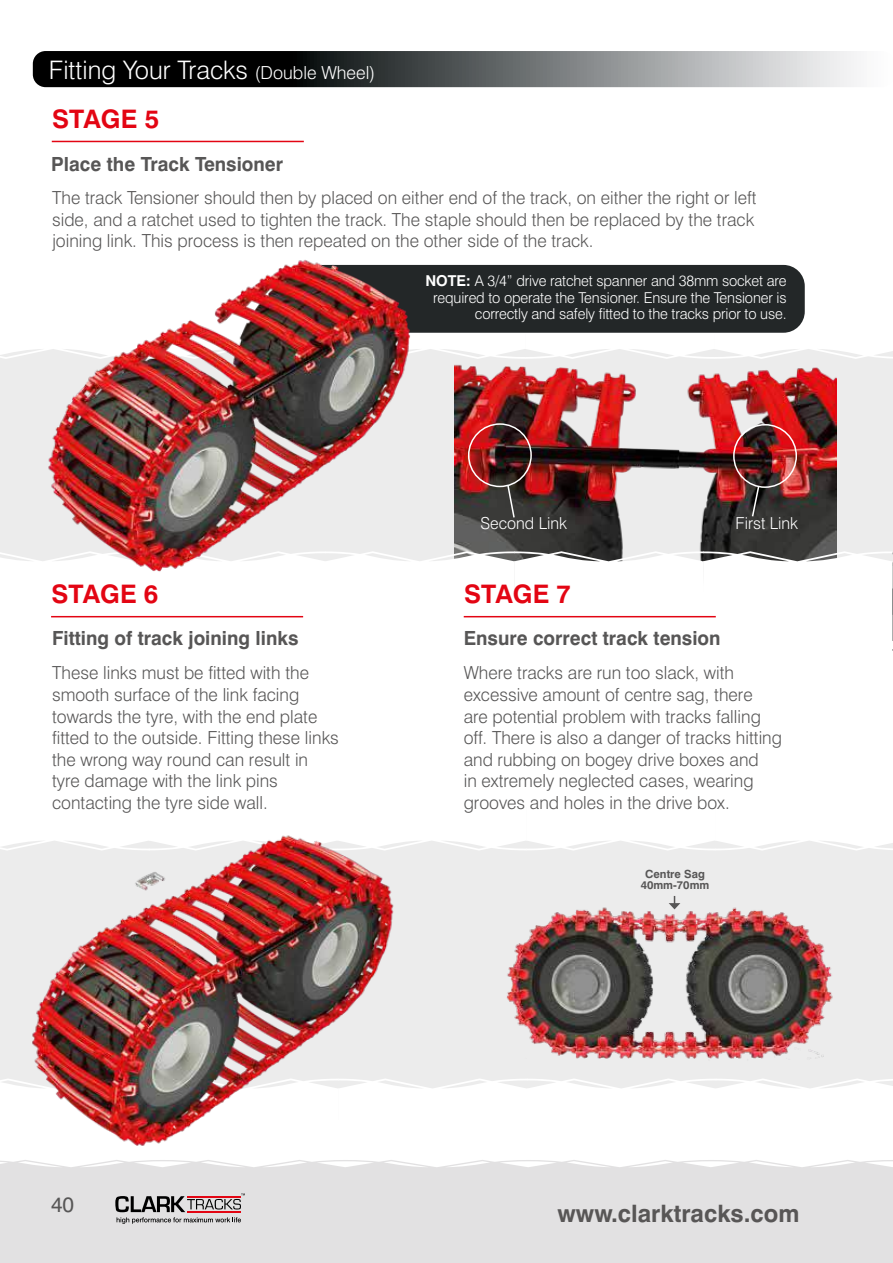
<style>
.page{position:relative;width:893px;height:1263px;background:#fff}
.page>*{position:absolute;margin:0;border:0;box-sizing:border-box;transform-origin:0 0}
.t1{font:300 25.5px "Swiss 721 BT";color:#fff}
.t2{font:700 25.5px "Swiss 721 BT";color:#e30513}
.t3{font:700 24px "Swiss 721 BT";color:#585656}
.t4{font:21px "Swiss 721 BT";color:#575656}
.t5{font:700 19.5px "Swiss 721 BT";color:#575656}
.t6{font:300 18px/21.6px "Swiss 721 BT";color:#575656}
.t7{font:300 16.5px "Swiss 721 BT";color:#fff}
.t8{font:300 15px/16.5px "Swiss 721 BT";letter-spacing:-.01em;color:#fff;text-align:right}
.t9{font:700 11.25px/10.5px "Swiss 721 BT";color:#575656;text-align:center}
.s1{font-size:18px}
.s2{font-weight:700}
</style>
<div class="page">
<div style="left:0;top:334px;width:893px;height:232px;background:#ececec"></div>
<img style="left:455px;top:364px;width:382px;height:187px">
<svg style="left:33px;top:51px;width:824px;height:36px;background:#585b5b"></svg>
<div style="left:0;top:808px;width:893px;height:312px;background:#ececec"></div>
<svg style="left:0;top:808px;width:893px;height:42px;background:#fdfdfd"></svg>
<div style="left:0;top:1079px;width:893px;height:41px;background:#fff"></div>
<svg style="left:0;top:316px;width:893px;height:43px"></svg>
<div style="left:303px;top:265px;width:502px;height:68px;background:#232728;border-radius:21px"></div>
<hr style="left:52px;top:141px;width:252px;height:1px;background:#e30513">
<img style="left:456px;top:903px;width:437px;height:196px">
<img style="left:19px;top:830px;width:390px;height:316px">
<svg style="left:0;top:551px;width:893px;height:100px"></svg>
<div style="left:468px;top:423px;width:64px;height:64px;border:2px solid #fff;border-radius:50%"></div>
<div style="left:733px;top:424px;width:64px;height:64px;border:2px solid #fff;border-radius:50%"></div>
<svg style="left:506px;top:484px;width:10px;height:35px"></svg>
<svg style="left:751px;top:485px;width:9px;height:33px"></svg>
<div style="left:0;top:1160px;width:893px;height:103px;background:#e2e1e2"></div>
<svg style="left:115px;top:1193px;width:130px;height:31px;background:#aea2a3"></svg>
<img style="left:46px;top:259px;width:378px;height:352px">
<svg style="left:669px;top:896px;width:11px;height:13px"></svg>
<h1 class="t1" style="left:49px;top:55px;width:328px">Fitting Your Tracks <span class="s1">(Double Wheel)</span></h1>
<h1 class="t2" style="left:52px;top:103px;width:108px">STAGE 5</h1>
<p class="t5" style="left:51px;top:153px;width:233px">Place the Track Tensioner</p>
<p class="t6" style="left:52px;top:187px;width:706px">The track Tensioner should then by placed on either end of the track, on either the right or left side, and a ratchet used to tighten the track. The staple should then be replaced by the track joining link. This process is then repeated on the other side of the track.</p>
<p class="t8" style="left:425px;top:273px;width:363px"><span class="s2">NOTE:</span> A 3/4” drive ratchet spanner and 38mm socket are required to operate the Tensioner. Ensure the Tensioner is correctly and safely fitted to the tracks prior to use.</p>
<p class="t7" style="left:480px;top:513px;width:88px">Second Link</p>
<p class="t7" style="left:736px;top:513px;width:64px">First Link</p>
<h1 class="t2" style="left:52px;top:579px;width:108px">STAGE 6</h1>
<h1 class="t2" style="left:464px;top:579px;width:108px">STAGE 7</h1>
<p class="t5" style="left:52px;top:626px;width:248px">Fitting of track joining links</p>
<p class="t6" style="left:52px;top:662px;width:288px">These links must be fitted with the smooth surface of the link facing towards the tyre, with the end plate fitted to the outside. Fitting these links the wrong way round can result in tyre damage with the link pins contacting the tyre side wall.</p>
<p class="t5" style="left:464px;top:626px;width:258px">Ensure correct track tension</p>
<p class="t6" style="left:464px;top:662px;width:320px">Where tracks are run too slack, with excessive amount of centre sag, there<br>are potential problem with tracks falling off. There is also a danger of tracks hitting and rubbing on bogey drive boxes and<br>in extremely neglected cases, wearing grooves and holes in the drive box.</p>
<p class="t9" style="left:641px;top:869px;width:70px">Centre Sag<br>40mm-70mm</p>
<p class="t4" style="left:51px;top:1192px;width:25px">40</p>
<h2 class="t3" style="left:558px;top:1199px;width:243px">www.clarktracks.com</h2>
</div>
